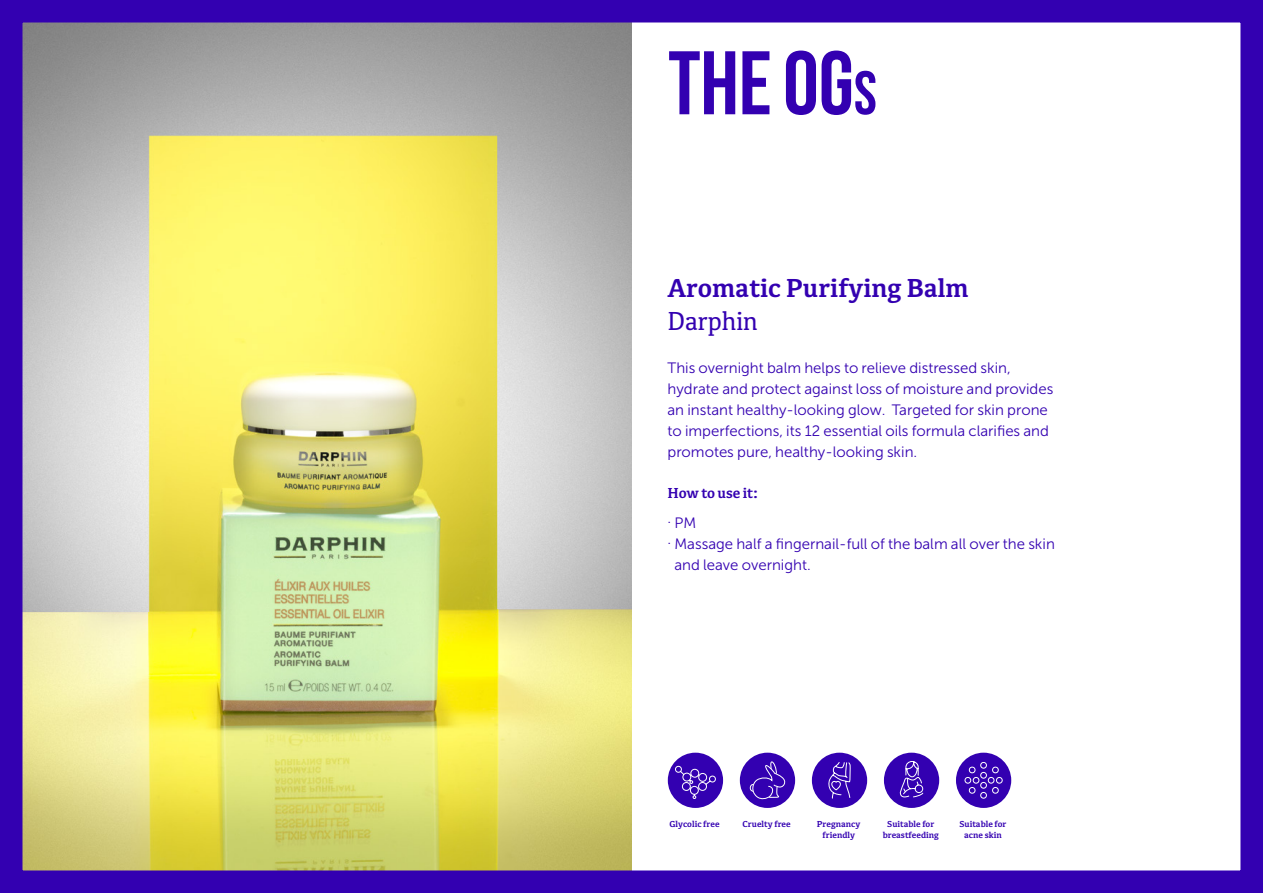
<style>
.page{position:relative;width:1263px;height:893px;background:#fff}
.page>*{position:absolute;margin:0;border:0;box-sizing:border-box;transform-origin:0 0}
.t1{font:700 90px "Bebas Neue";color:#3300b1}
.t2{font:700 27px "Kefa III";color:#3300b1}
.t3{font:27px "Kefa III";color:#3300b1}
.t4{font:15px/21px "Museo Sans 300";color:#3300b1}
.t5{font:700 15px "Kefa III";letter-spacing:-.01em;color:#3300b1}
.t6{font:700 9px/11.2px "Kefa III";color:#3300b1;text-align:center}
.s1{font-size:61.5px}
</style>
<div class="page">
<img style="left:23px;top:23px;width:608px;height:847px">
<div style="left:0;top:0;width:1263px;height:893px;border:22px solid #3300b1"></div>
<div style="left:812px;top:753px;width:55px;height:55px;background:#3300b1;border-radius:50%"></div>
<svg style="left:828px;top:762px;width:22px;height:36px"></svg>
<div style="left:740px;top:753px;width:55px;height:55px;background:#3300b1;border-radius:50%"></div>
<svg style="left:750px;top:761px;width:35px;height:38px"></svg>
<div style="left:668px;top:753px;width:55px;height:55px;background:#3300b1;border-radius:50%"></div>
<svg style="left:675px;top:766px;width:41px;height:33px"></svg>
<div style="left:884px;top:753px;width:55px;height:55px;background:#3300b1;border-radius:50%"></div>
<svg style="left:900px;top:761px;width:23px;height:36px"></svg>
<div style="left:956px;top:753px;width:55px;height:55px;background:#3300b1;border-radius:50%"></div>
<svg style="left:965px;top:762px;width:37px;height:36px"></svg>
<h1 class="t1" style="left:668px;top:34px;width:210px">The OG<span class="s1">s</span></h1>
<h2 class="t2" style="left:667px;top:270px;width:303px">Aromatic Purifying Balm</h2>
<h2 class="t3" style="left:667px;top:303px;width:92px">Darphin</h2>
<p class="t4" style="left:667px;top:357px;width:387px">This overnight balm helps to relieve distressed skin, hydrate and protect against loss of moisture and provides an instant healthy-looking glow. Targeted for skin prone to imperfections, its 12 essential oils formula clarifies and promotes pure, healthy-looking skin.</p>
<p class="t5" style="left:667px;top:482px;width:93px">How to use it:</p>
<p class="t4" style="left:667px;top:512px;width:30px">. PM</p>
<p class="t4" style="left:667px;top:533px;width:389px">. Massage half a fingernail-full of the balm all over the skin</p>
<p class="t4" style="left:674px;top:554px;width:138px">and leave overnight.</p>
<p class="t6" style="left:669px;top:818px;width:52px">Glycolic free</p>
<p class="t6" style="left:743px;top:818px;width:50px">Cruelty free</p>
<p class="t6" style="left:883px;top:818px;width:58px">Suitable for breastfeeding</p>
<p class="t6" style="left:817px;top:818px;width:45px">Pregnancy friendly</p>
<p class="t6" style="left:959px;top:818px;width:49px">Suitable for acne skin</p>
</div>
